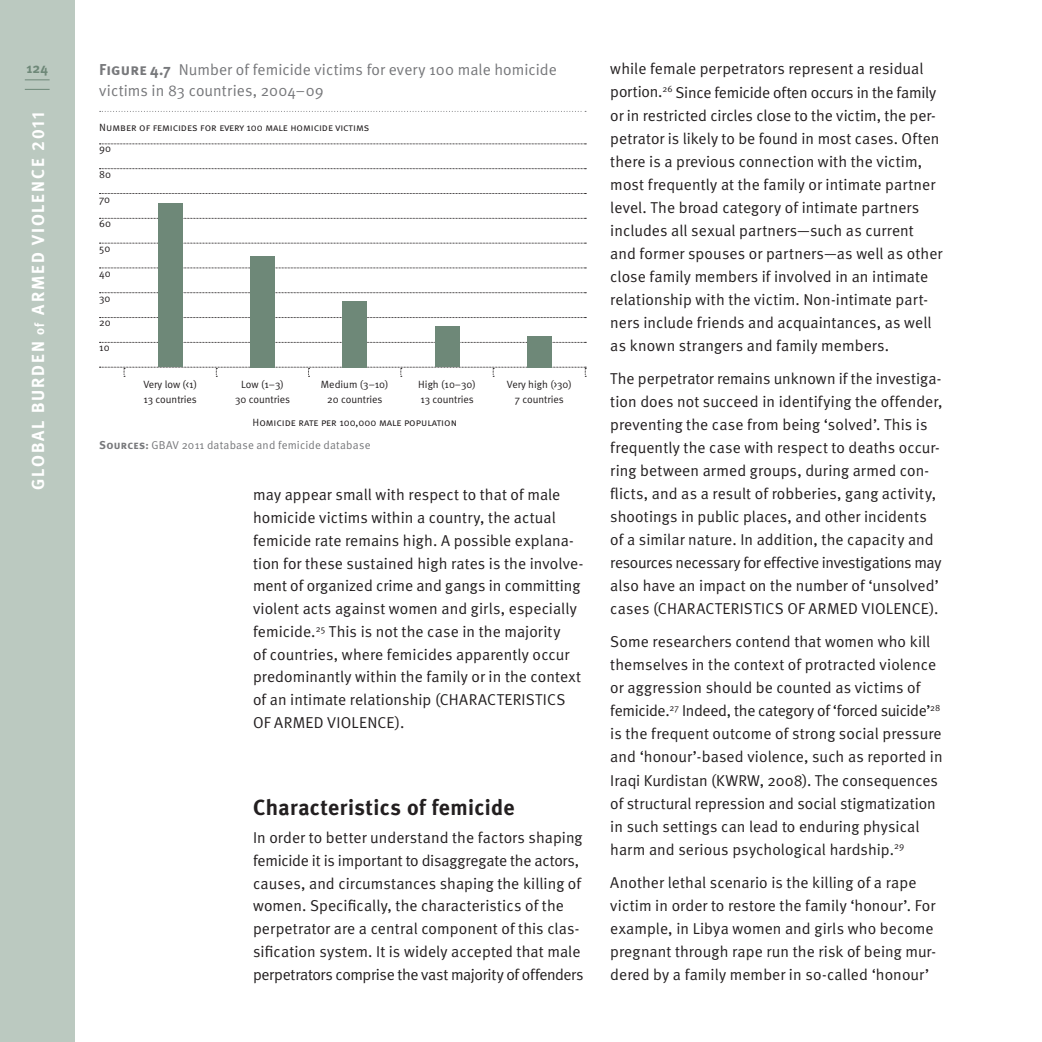
<style>
.page{position:relative;width:1042px;height:1042px;background:#fff}
.page>*{position:absolute;margin:0;border:0;box-sizing:border-box;transform-origin:0 0}
.t1{font:700 21.88px "Meta";letter-spacing:.015em;color:#231f20}
.t2{font:700 17.5px "Meta";letter-spacing:.11em;color:#fff}
.t3{font:15.75px/23.1px "Meta Normal";letter-spacing:.005em;color:#231f20}
.t4{font:15.75px/21px "Meta Normal";color:#77787b}
.t5{font:700 14px "Meta";color:#6e8878}
.t6{font:11.38px "Meta Normal";letter-spacing:.02em;color:#77787b}
.t7{font:10.5px/14.9px "Meta Normal";color:#231f20;text-align:center}
.t8{font:10.5px "Meta Normal Caps";color:#231f20}
.s1{font-size:13.12px}
.s2{font-family:"Meta Bold Caps Expert";font-weight:400}
.s3{font-family:"Meta Bold Caps"}
.s4{font-family:"Meta";font-weight:700}
</style>
<div class="page">
<div style="left:0;top:0;width:74px;height:1042px;background:#bbc9c0"></div>
<svg style="left:25px;top:80px;width:25px;height:1px"></svg>
<svg style="left:25px;top:89px;width:25px;height:1px"></svg>
<svg style="left:100px;top:111px;width:486px;height:1px"></svg>
<svg style="left:99px;top:317px;width:487px;height:1px"></svg>
<svg style="left:99px;top:292px;width:487px;height:1px"></svg>
<svg style="left:99px;top:268px;width:487px;height:1px"></svg>
<svg style="left:99px;top:243px;width:487px;height:1px"></svg>
<svg style="left:99px;top:218px;width:487px;height:1px"></svg>
<svg style="left:99px;top:193px;width:487px;height:1px"></svg>
<svg style="left:99px;top:168px;width:487px;height:1px"></svg>
<svg style="left:99px;top:144px;width:487px;height:1px"></svg>
<svg style="left:99px;top:342px;width:487px;height:1px"></svg>
<svg style="left:99px;top:367px;width:487px;height:10px"></svg>
<div style="left:158px;top:203px;width:25px;height:164px;background:#6e8878"></div>
<div style="left:250px;top:256px;width:25px;height:111px;background:#6e8878"></div>
<div style="left:342px;top:301px;width:25px;height:66px;background:#6e8878"></div>
<div style="left:435px;top:327px;width:24px;height:40px;background:#6e8878"></div>
<div style="left:527px;top:336px;width:25px;height:31px;background:#6e8878"></div>
<p class="t5" style="left:27px;top:60px;width:23px">124</p>
<p class="t2" style="left:27px;top:490px;width:379px;rotate:-90deg">GLOBAL BURDEN <span class="s1">of</span> ARMED VIOLENCE <span class="s2">2011</span></p>
<p class="t4" style="left:99px;top:59px;width:459px"><span class="s3">Figure</span> <span class="s4">4.7</span> Number of femicide victims for every 100 male homicide victims in 83 countries, 2004–09</p>
<p class="t8" style="left:99px;top:122px;width:272px">Number of femicides for every 100 male homicide victims</p>
<p class="t7" style="left:99px;top:141px;width:13px">90</p>
<p class="t7" style="left:99px;top:167px;width:13px">80</p>
<p class="t7" style="left:99px;top:191px;width:13px">70</p>
<p class="t7" style="left:99px;top:216px;width:13px">60</p>
<p class="t7" style="left:99px;top:241px;width:13px">50</p>
<p class="t7" style="left:99px;top:266px;width:13px">40</p>
<p class="t7" style="left:99px;top:290px;width:13px">30</p>
<p class="t7" style="left:99px;top:315px;width:13px">20</p>
<p class="t7" style="left:99px;top:340px;width:12px">10</p>
<p class="t7" style="left:143px;top:377px;width:55px;text-align:left">Very low (&lt;1)<br>13 countries</p>
<p class="t7" style="left:235px;top:377px;width:57px">Low (1–3)<br>30 countries</p>
<p class="t7" style="left:321px;top:377px;width:69px">Medium (3–10)<br>20 countries</p>
<p class="t7" style="left:418px;top:377px;width:59px;text-align:left">High (10–30)<br>13 countries</p>
<p class="t7" style="left:507px;top:377px;width:66px">Very high (&gt;30)<br>7 countries</p>
<p class="t8" style="left:253px;top:416px;width:206px">Homicide rate per 100,000 male population</p>
<p class="t6" style="left:99px;top:439px;width:273px"><span class="s3">Sources</span><span class="s4">:</span> GBAV 2011 database and femicide database</p>
<p class="t3" style="left:253px;top:483px;width:332px">may appear small with respect to that of male homicide victims within a country, the actual femicide rate remains high. A possible explana&shy;tion for these sustained high rates is the involve&shy;ment of organized crime and gangs in committing violent acts against women and girls, especially femicide.<sup>25</sup> This is not the case in the majority<br>of countries, where femicides apparently occur predominantly within the family or in the context of an intimate relationship (CHARACTERISTICS OF ARMED VIOLENCE).</p>
<h1 class="t1" style="left:253px;top:794px;width:263px">Characteristics of femicide</h1>
<p class="t3" style="left:253px;top:826px;width:332px">In order to better understand the factors shaping femicide it is important to disaggregate the actors, causes, and circumstances shaping the killing of women. Specifically, the characteristics of the perpetrator are a central component of this clas&shy;sification system. It is widely accepted that male perpetrators comprise the vast majority of offenders</p>
<p class="t3" style="left:610px;top:57px;width:334px">while female perpetrators represent a residual portion.<sup>26</sup> Since femicide often occurs in the family or in restricted circles close to the victim, the per&shy;petrator is likely to be found in most cases. Often there is a previous connection with the victim, most frequently at the family or intimate partner level. The broad category of intimate partners includes all sexual partners—such as current and former spouses or partners—as well as other close family members if involved in an intimate relationship with the victim. Non-intimate part&shy;ners include friends and acquaintances, as well as known strangers and family members.</p>
<p class="t3" style="left:610px;top:367px;width:334px">The perpetrator remains unknown if the investiga&shy;tion does not succeed in identifying the offender, preventing the case from being ‘solved’. This is frequently the case with respect to deaths occur&shy;ring between armed groups, during armed con&shy;flicts, and as a result of robberies, gang activity, shootings in public places, and other incidents of a similar nature. In addition, the capacity and resources necessary for effective investigations may also have an impact on the number of ‘unsolved’ cases (CHARACTERISTICS OF ARMED VIOLENCE).</p>
<p class="t3" style="left:610px;top:630px;width:334px">Some researchers contend that women who kill themselves in the context of protracted violence or aggression should be counted as victims of femicide.<sup>27</sup> Indeed, the category of ‘forced suicide’<sup>28 </sup>is the frequent outcome of strong social pressure and ‘honour’-based violence, such as reported in Iraqi Kurdistan (KWRW, 2008). The consequences of structural repression and social stigmatization in such settings can lead to enduring physical harm and serious psychological hardship.<sup>29</sup></p>
<p class="t3" style="left:610px;top:870px;width:327px">Another lethal scenario is the killing of a rape victim in order to restore the family ‘honour’. For example, in Libya women and girls who become pregnant through rape run the risk of being mur&shy;dered by a family member in so-called ‘honour’</p>
</div>
